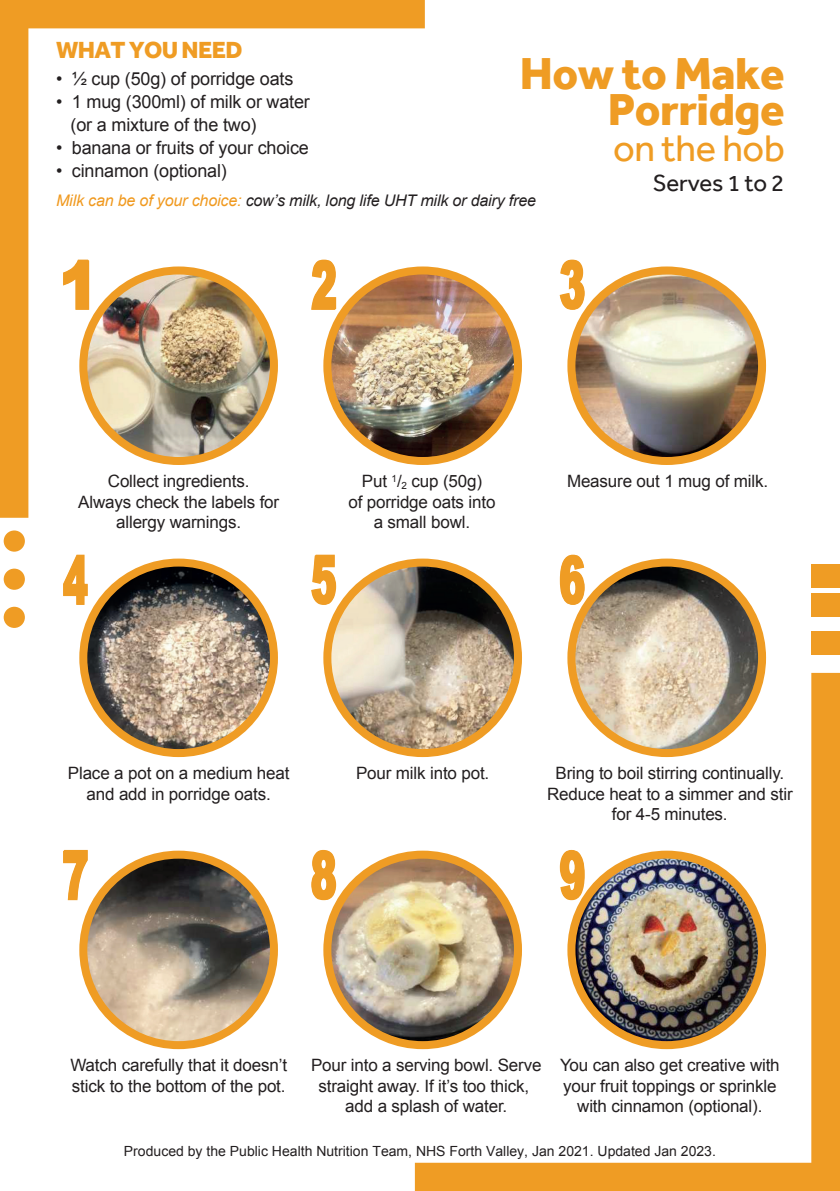
<style>
.page{position:relative;width:840px;height:1191px;background:#fff}
.page>*{position:absolute;margin:0;border:0;box-sizing:border-box;transform-origin:0 0}
.t1{font:800 46px/36px "Effra";letter-spacing:-.01em;color:#ef9c24;text-align:right}
.t2{font:38px "Effra";letter-spacing:-.01em;color:#ef9c24}
.t3{font:800 24px "Effra";letter-spacing:-.025em;color:#ef9c24}
.t4{font:24px "Effra";letter-spacing:-.01em;color:#231f20}
.t5{font:18px/23px "Arial";letter-spacing:-.01em;color:#231f20}
.t6{font:17px/20.4px "Arial";letter-spacing:-.01em;color:#231f20;text-align:center}
.t7{font:italic 16px "Arial";letter-spacing:-.01em;color:#231f20}
.t8{font:14px "Arial";color:#231f20}
.s1{color:#f0991f}
</style>
<div class="page">
<div style="left:4px;top:530px;width:21px;height:21px;background:#ef9c24;border-radius:50%"></div>
<div style="left:4px;top:568px;width:21px;height:22px;background:#ef9c24;border-radius:50%"></div>
<div style="left:4px;top:607px;width:21px;height:21px;background:#ef9c24;border-radius:50%"></div>
<svg style="left:0;top:0;width:424px;height:518px"></svg>
<div style="left:810px;top:564px;width:29px;height:23px;background:#ef9c24"></div>
<div style="left:810px;top:593px;width:29px;height:24px;background:#ef9c24"></div>
<div style="left:810px;top:632px;width:29px;height:23px;background:#ef9c24"></div>
<svg style="left:414px;top:673px;width:425px;height:518px"></svg>
<img style="left:83px;top:270px;width:191px;height:191px;border-radius:95px">
<div style="left:79px;top:266px;width:199px;height:199px;border:8px solid #ef9c24;border-radius:50%"></div>
<img style="left:83px;top:562px;width:191px;height:191px;border-radius:95px">
<div style="left:79px;top:558px;width:199px;height:199px;border:8px solid #ef9c24;border-radius:50%"></div>
<img style="left:83px;top:854px;width:191px;height:191px;border-radius:95px">
<div style="left:79px;top:850px;width:199px;height:199px;border:8px solid #ef9c24;border-radius:50%"></div>
<img style="left:327px;top:270px;width:190px;height:191px;border-radius:95px">
<div style="left:323px;top:266px;width:198px;height:199px;border:8px solid #ef9c24;border-radius:50%"></div>
<img style="left:327px;top:562px;width:190px;height:191px;border-radius:95px">
<div style="left:323px;top:558px;width:198px;height:199px;border:8px solid #ef9c24;border-radius:50%"></div>
<img style="left:327px;top:854px;width:190px;height:191px;border-radius:95px">
<div style="left:323px;top:850px;width:198px;height:199px;border:8px solid #ef9c24;border-radius:50%"></div>
<img style="left:571px;top:270px;width:190px;height:191px;border-radius:95px">
<div style="left:567px;top:266px;width:198px;height:199px;border:8px solid #ef9c24;border-radius:50%"></div>
<img style="left:571px;top:562px;width:190px;height:191px;border-radius:95px">
<div style="left:567px;top:558px;width:198px;height:199px;border:8px solid #ef9c24;border-radius:50%"></div>
<img style="left:571px;top:854px;width:190px;height:191px;border-radius:95px">
<div style="left:567px;top:850px;width:198px;height:199px;border:8px solid #ef9c24;border-radius:50%"></div>
<svg style="left:62px;top:259px;width:28px;height:52px"></svg>
<svg style="left:310px;top:258px;width:27px;height:53px"></svg>
<svg style="left:559px;top:259px;width:26px;height:52px"></svg>
<svg style="left:63px;top:849px;width:25px;height:52px"></svg>
<svg style="left:311px;top:849px;width:26px;height:52px"></svg>
<svg style="left:558px;top:849px;width:27px;height:52px"></svg>
<svg style="left:63px;top:554px;width:25px;height:51px"></svg>
<svg style="left:311px;top:554px;width:26px;height:51px"></svg>
<svg style="left:559px;top:554px;width:26px;height:52px"></svg>
<h3 class="t3" style="left:56px;top:36px;width:188px">WHAT YOU NEED</h3>
<p class="t5" style="left:56px;top:67px;width:239px">• ½ cup (50g) of porridge oats</p>
<p class="t5" style="left:71px;top:90px;width:241px;text-indent:-14px">• 1 mug (300ml) of milk or water (or a mixture of the two)</p>
<p class="t5" style="left:56px;top:136px;width:254px">• banana or fruits of your choice</p>
<p class="t5" style="left:56px;top:159px;width:172px">• cinnamon (optional)</p>
<h1 class="t1" style="left:519px;top:55px;width:266px">How to Make<br>Porridge</h1>
<h2 class="t2" style="left:612px;top:125px;width:173px">on the hob</h2>
<h3 class="t4" style="left:652px;top:169px;width:133px">Serves 1 to 2</h3>
<p class="t7" style="left:56px;top:190px;width:481px"><span class="s1">Milk can be of your choice:</span> cow’s milk, long life UHT milk or dairy free</p>
<p class="t6" style="left:78px;top:471px;width:202px">Collect ingredients.<br>Always check the labels for allergy warnings.</p>
<p class="t6" style="left:348px;top:471px;width:148px">Put <sup>1</sup>/<sub>2</sub> cup (50g)<br>of porridge oats into a small bowl.</p>
<p class="t6" style="left:566px;top:471px;width:202px">Measure out 1 mug of milk.</p>
<p class="t6" style="left:68px;top:763px;width:223px">Place a pot on a medium heat and add in porridge oats.</p>
<p class="t6" style="left:356px;top:763px;width:135px">Pour milk into pot.</p>
<p class="t6" style="left:547px;top:763px;width:247px">Bring to boil stirring continually.<br>Reduce heat to a simmer and stir for 4-5 minutes.</p>
<p class="t6" style="left:70px;top:1055px;width:218px;text-align:left">Watch carefully that it doesn’t stick to the bottom of the pot.</p>
<p class="t6" style="left:311px;top:1055px;width:232px">Pour into a serving bowl. Serve straight away. If it’s too thick, add a splash of water.</p>
<p class="t6" style="left:559px;top:1055px;width:221px">You can also get creative with your fruit toppings or sprinkle with cinnamon (optional).</p>
<p class="t8" style="left:124px;top:1142px;width:593px">Produced by the Public Health Nutrition Team, NHS Forth Valley, Jan 2021. Updated Jan 2023.</p>
</div>
